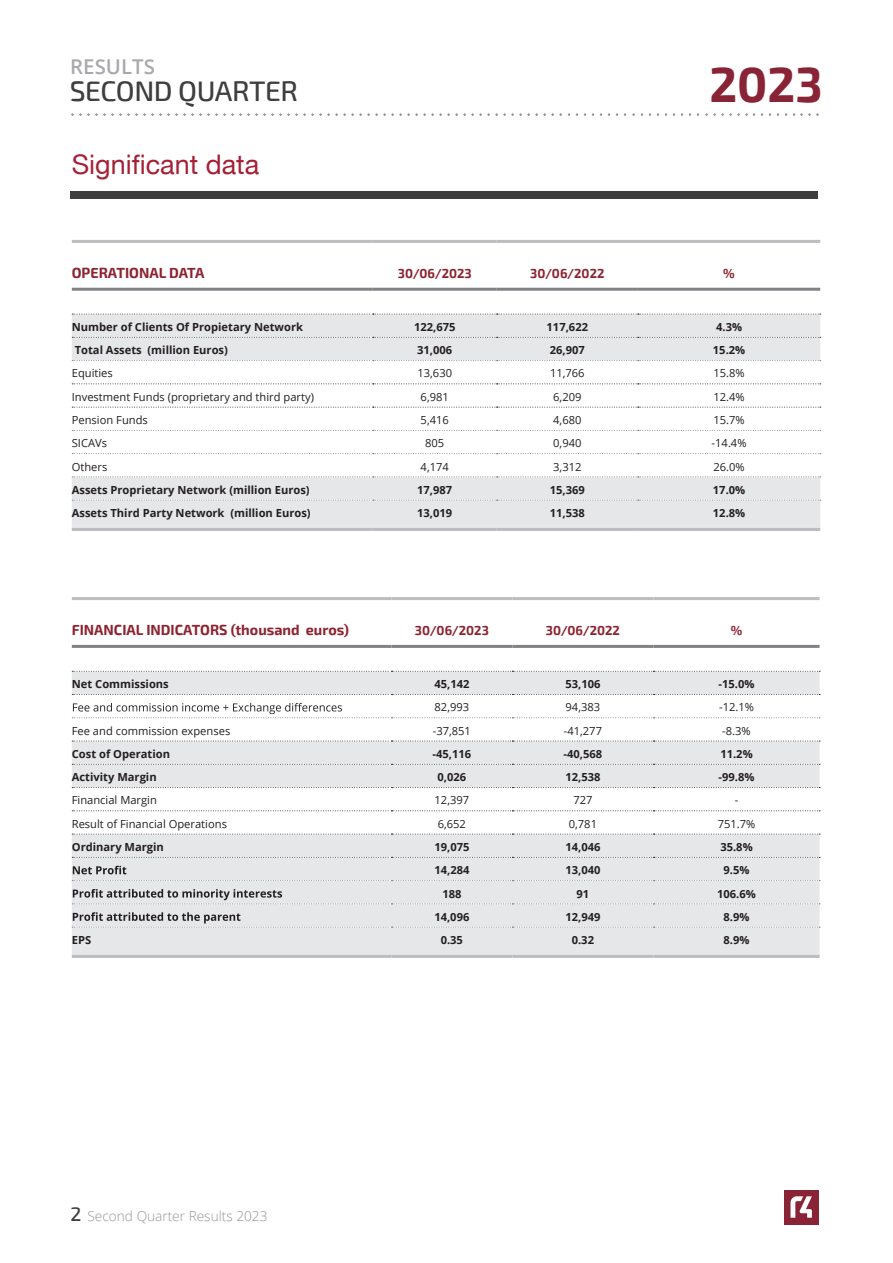
<style>
.page{position:relative;width:893px;height:1263px;background:#fff}
.page>*{position:absolute;margin:0;border:0;box-sizing:border-box;transform-origin:0 0}
.t1{font:700 48.15px "Exo 2";color:#882436}
.t2{font:500 28.2px "Exo 2";letter-spacing:-.015em;color:#3e3e3f}
.t3{font:27px "Helvetica Neue LT";color:#a62035}
.t4{font:600 20.4px "Open Sans";color:#a8a9ad}
.t5{font:700 14.4px "Exo 2";color:#8d2431}
.t6{font:300 13.65px "Open Sans";color:#939598}
.t7{font:700 12.75px "Exo 2";color:#8d2431}
.t8{font:700 11.1px "Open Sans";color:#231f20}
.t9{font:11.1px "Open Sans";color:#231f20}
.s1{font-family:"Exo 2";font-weight:500;font-size:19.5px;color:#3e3e3f}
</style>
<div class="page">
<div style="left:784px;top:1190px;width:34px;height:34px;background:#882436"></div>
<svg style="left:790px;top:1196px;width:22px;height:22px"></svg>
<div style="left:71px;top:191px;width:747px;height:7px;background:#3e3e3f"></div>
<svg style="left:71px;top:113px;width:748px;height:3px"></svg>
<svg style="left:72px;top:315px;width:748px;height:213px;fill:#e6e7e9"></svg>
<svg style="left:72px;top:360px;width:749px;height:1px"></svg>
<svg style="left:72px;top:453px;width:749px;height:1px"></svg>
<svg style="left:72px;top:476px;width:749px;height:1px"></svg>
<hr style="left:72px;top:240px;width:301px;height:3px;background:#bcbdc0">
<hr style="left:72px;top:288px;width:301px;height:3px;background:#808285">
<hr style="left:373px;top:240px;width:124px;height:3px;background:#bcbdc0">
<hr style="left:373px;top:288px;width:124px;height:3px;background:#808285">
<hr style="left:497px;top:240px;width:141px;height:3px;background:#bcbdc0">
<hr style="left:497px;top:288px;width:141px;height:3px;background:#808285">
<hr style="left:638px;top:240px;width:182px;height:3px;background:#bcbdc0">
<hr style="left:638px;top:288px;width:182px;height:3px;background:#808285">
<svg style="left:72px;top:500px;width:749px;height:1px"></svg>
<hr style="left:72px;top:528px;width:301px;height:3px;background:#bcbdc0">
<hr style="left:373px;top:528px;width:124px;height:3px;background:#bcbdc0">
<hr style="left:497px;top:528px;width:141px;height:3px;background:#bcbdc0">
<hr style="left:638px;top:528px;width:182px;height:3px;background:#bcbdc0">
<svg style="left:72px;top:314px;width:749px;height:1px"></svg>
<svg style="left:72px;top:337px;width:749px;height:1px"></svg>
<svg style="left:72px;top:383px;width:749px;height:48px"></svg>
<svg style="left:72px;top:672px;width:748px;height:283px;fill:#e6e7e9"></svg>
<svg style="left:72px;top:880px;width:748px;height:1px"></svg>
<hr style="left:72px;top:597px;width:319px;height:3px;background:#bcbdc0">
<hr style="left:72px;top:645px;width:319px;height:3px;background:#808285">
<hr style="left:391px;top:597px;width:121px;height:3px;background:#bcbdc0">
<hr style="left:391px;top:645px;width:121px;height:3px;background:#808285">
<hr style="left:512px;top:597px;width:141px;height:3px;background:#bcbdc0">
<hr style="left:512px;top:645px;width:141px;height:3px;background:#808285">
<hr style="left:653px;top:597px;width:167px;height:3px;background:#bcbdc0">
<hr style="left:653px;top:645px;width:167px;height:3px;background:#808285">
<hr style="left:72px;top:955px;width:319px;height:3px;background:#bcbdc0">
<hr style="left:391px;top:955px;width:121px;height:3px;background:#bcbdc0">
<hr style="left:512px;top:955px;width:141px;height:3px;background:#bcbdc0">
<hr style="left:653px;top:955px;width:167px;height:3px;background:#bcbdc0">
<svg style="left:72px;top:671px;width:748px;height:1px"></svg>
<svg style="left:72px;top:694px;width:748px;height:1px"></svg>
<svg style="left:72px;top:741px;width:748px;height:1px"></svg>
<svg style="left:72px;top:764px;width:748px;height:1px"></svg>
<svg style="left:72px;top:787px;width:748px;height:48px"></svg>
<svg style="left:72px;top:857px;width:748px;height:1px"></svg>
<svg style="left:72px;top:703px;width:748px;height:15px"></svg>
<svg style="left:73px;top:866px;width:53px;height:8px"></svg>
<svg style="left:72px;top:889px;width:748px;height:15px;background:#d9dadc"></svg>
<svg style="left:72px;top:912px;width:748px;height:16px;background:#dcdcde"></svg>
<h3 class="t4" style="left:70px;top:53px;width:86px">RESULTS</h3>
<h2 class="t2" style="left:70px;top:75px;width:230px">SECOND QUARTER</h2>
<h3 class="t3" style="left:72px;top:148px;width:189px">Significant data</h3>
<h1 class="t1" style="left:709px;top:56px;width:115px">2023</h1>
<p class="t5" style="left:72px;top:264px;width:134px">OPERATIONAL DATA</p>
<p class="t7" style="left:398px;top:266px;width:75px">30/06/2023</p>
<p class="t7" style="left:530px;top:266px;width:76px">30/06/2022</p>
<p class="t7" style="left:723px;top:266px;width:13px">%</p>
<p class="t8" style="left:72px;top:319px;width:233px">Number of Clients Of Propietary Network</p>
<p class="t8" style="left:414px;top:319px;width:43px">122,675</p>
<p class="t8" style="left:547px;top:319px;width:43px">117,622</p>
<p class="t8" style="left:716px;top:319px;width:27px">4.3%</p>
<p class="t8" style="left:75px;top:342px;width:155px">Total Assets (million Euros)</p>
<p class="t8" style="left:417px;top:342px;width:37px">31,006</p>
<p class="t8" style="left:550px;top:342px;width:37px">26,907</p>
<p class="t8" style="left:713px;top:342px;width:34px">15.2%</p>
<p class="t9" style="left:72px;top:366px;width:43px">Equities</p>
<p class="t9" style="left:417px;top:366px;width:36px">13,630</p>
<p class="t9" style="left:550px;top:366px;width:36px">11,766</p>
<p class="t9" style="left:713px;top:366px;width:33px">15.8%</p>
<p class="t9" style="left:72px;top:389px;width:244px">Investment Funds (proprietary and third party)</p>
<p class="t9" style="left:421px;top:389px;width:30px">6,981</p>
<p class="t9" style="left:553px;top:389px;width:30px">6,209</p>
<p class="t9" style="left:713px;top:389px;width:33px">12.4%</p>
<p class="t9" style="left:72px;top:412px;width:78px">Pension Funds</p>
<p class="t9" style="left:421px;top:412px;width:30px">5,416</p>
<p class="t9" style="left:553px;top:412px;width:30px">4,680</p>
<p class="t9" style="left:713px;top:412px;width:33px">15.7%</p>
<p class="t9" style="left:72px;top:436px;width:37px">SICAVs</p>
<p class="t9" style="left:425px;top:436px;width:21px">805</p>
<p class="t9" style="left:553px;top:436px;width:30px">0,940</p>
<p class="t9" style="left:712px;top:436px;width:36px">-14.4%</p>
<p class="t9" style="left:72px;top:459px;width:37px">Others</p>
<p class="t9" style="left:421px;top:459px;width:30px">4,174</p>
<p class="t9" style="left:553px;top:459px;width:30px">3,312</p>
<p class="t9" style="left:713px;top:459px;width:33px">26.0%</p>
<p class="t8" style="left:72px;top:482px;width:239px">Assets Proprietary Network (million Euros)</p>
<p class="t8" style="left:417px;top:482px;width:37px">17,987</p>
<p class="t8" style="left:550px;top:482px;width:37px">15,369</p>
<p class="t8" style="left:713px;top:482px;width:34px">17.0%</p>
<p class="t8" style="left:72px;top:505px;width:240px">Assets Third Party Network (million Euros)</p>
<p class="t8" style="left:417px;top:505px;width:37px">13,019</p>
<p class="t8" style="left:550px;top:505px;width:37px">11,538</p>
<p class="t8" style="left:713px;top:505px;width:34px">12.8%</p>
<p class="t5" style="left:72px;top:621px;width:279px">FINANCIAL INDICATORS (thousand euros)</p>
<p class="t7" style="left:415px;top:623px;width:75px">30/06/2023</p>
<p class="t7" style="left:546px;top:623px;width:76px">30/06/2022</p>
<p class="t7" style="left:731px;top:623px;width:13px">%</p>
<p class="t8" style="left:72px;top:676px;width:99px">Net Commissions</p>
<p class="t8" style="left:434px;top:676px;width:37px">45,142</p>
<p class="t8" style="left:565px;top:676px;width:37px">53,106</p>
<p class="t8" style="left:719px;top:676px;width:37px">-15.0%</p>
<p class="t9" style="left:435px;top:700px;width:36px">82,993</p>
<p class="t9" style="left:566px;top:700px;width:36px">94,383</p>
<p class="t9" style="left:719px;top:700px;width:36px">-12.1%</p>
<p class="t9" style="left:72px;top:723px;width:160px">Fee and commission expenses</p>
<p class="t9" style="left:433px;top:723px;width:40px">-37,851</p>
<p class="t9" style="left:564px;top:723px;width:40px">-41,277</p>
<p class="t9" style="left:722px;top:723px;width:30px">-8.3%</p>
<p class="t8" style="left:72px;top:746px;width:100px">Cost of Operation</p>
<p class="t8" style="left:433px;top:746px;width:40px">-45,116</p>
<p class="t8" style="left:564px;top:746px;width:40px">-40,568</p>
<p class="t8" style="left:720px;top:746px;width:34px">11.2%</p>
<p class="t8" style="left:72px;top:769px;width:86px">Activity Margin</p>
<p class="t8" style="left:438px;top:769px;width:30px">0,026</p>
<p class="t8" style="left:565px;top:769px;width:37px">12,538</p>
<p class="t8" style="left:719px;top:769px;width:37px">-99.8%</p>
<p class="t9" style="left:72px;top:793px;width:87px">Financial Margin</p>
<p class="t9" style="left:435px;top:793px;width:36px">12,397</p>
<p class="t9" style="left:573px;top:793px;width:21px">727</p>
<p class="t9" style="left:735px;top:793px;width:5px">-</p>
<p class="t9" style="left:72px;top:816px;width:157px">Result of Financial Operations</p>
<p class="t9" style="left:438px;top:816px;width:30px">6,652</p>
<p class="t9" style="left:569px;top:816px;width:30px">0,781</p>
<p class="t9" style="left:718px;top:816px;width:39px">751.7%</p>
<p class="t8" style="left:72px;top:839px;width:94px">Ordinary Margin</p>
<p class="t8" style="left:434px;top:839px;width:37px">19,075</p>
<p class="t8" style="left:565px;top:839px;width:37px">14,046</p>
<p class="t8" style="left:720px;top:839px;width:34px">35.8%</p>
<p class="t8" style="left:434px;top:862px;width:37px">14,284</p>
<p class="t8" style="left:565px;top:862px;width:37px">13,040</p>
<p class="t8" style="left:723px;top:862px;width:27px">9.5%</p>
<p class="t8" style="left:442px;top:886px;width:21px">188</p>
<p class="t8" style="left:576px;top:886px;width:14px">91</p>
<p class="t8" style="left:717px;top:886px;width:40px">106.6%</p>
<p class="t8" style="left:434px;top:909px;width:37px">14,096</p>
<p class="t8" style="left:565px;top:909px;width:37px">12,949</p>
<p class="t8" style="left:723px;top:909px;width:27px">8.9%</p>
<p class="t8" style="left:72px;top:932px;width:21px">EPS</p>
<p class="t8" style="left:441px;top:932px;width:24px">0.35</p>
<p class="t8" style="left:572px;top:932px;width:24px">0.32</p>
<p class="t8" style="left:723px;top:932px;width:27px">8.9%</p>
<p class="t6" style="left:71px;top:1207px;width:199px"><span class="s1">2</span> Second Quarter Results 2023</p>
</div>
